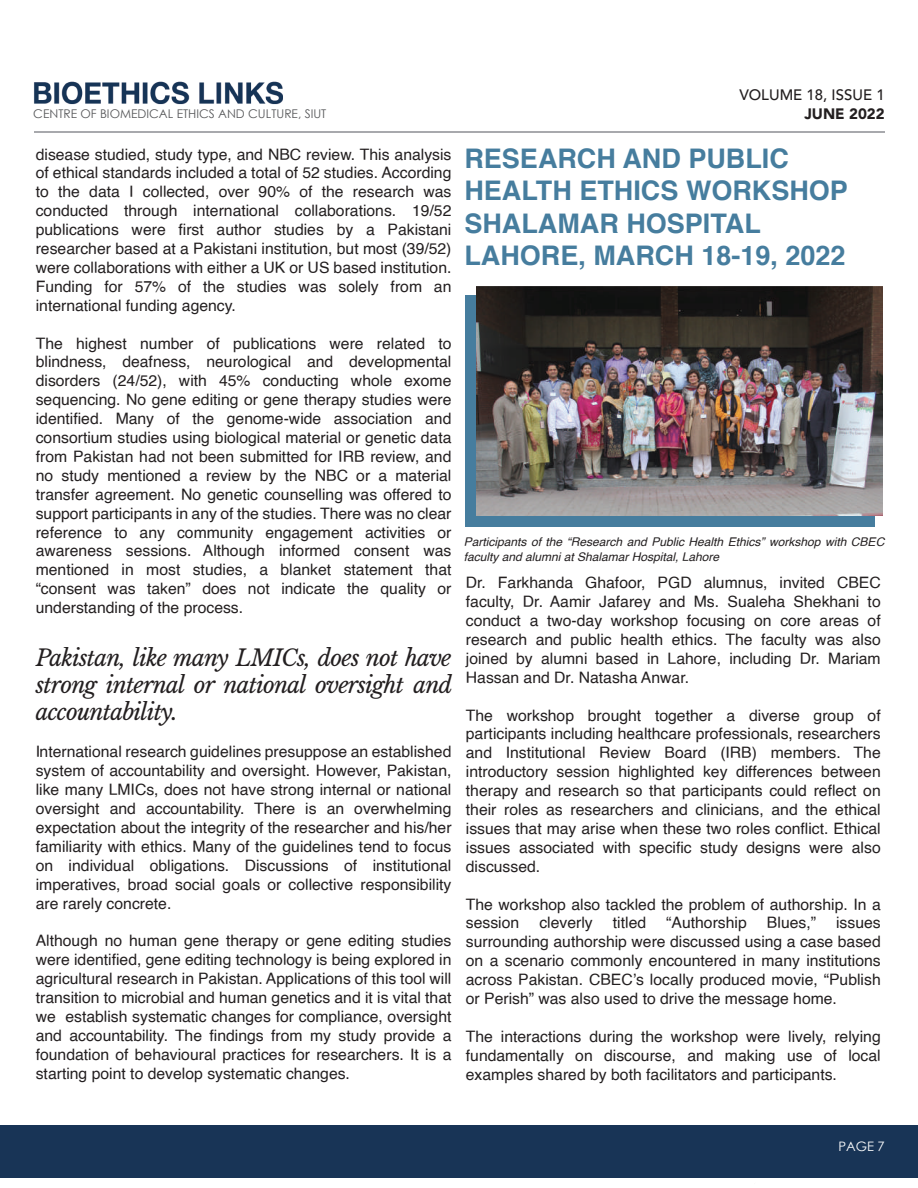
<style>
.page{position:relative;width:918px;height:1188px;background:#fff}
.page>*{position:absolute;margin:0;border:0;box-sizing:border-box;transform-origin:0 0}
.t1{font:700 27px/32.4px "Helvetica";color:#467d9e}
.t2{font:italic 22.5px/27px "Libre Baskerville";letter-spacing:-.035em;color:#231f20;text-align:justify}
.t3{font:15.75px/18.9px "Helvetica";color:#231f20;text-align:justify}
.t4{font:500 15px "Avenir";color:#231f20}
.t5{font:900 15px "Avenir";color:#231f20}
.t6{font:13.05px "Century Gothic";color:#fff}
.t7{font:italic 12px/14.4px "Helvetica";color:#231f20}
.t8{font:12px "Century Gothic";color:#57585a}
</style>
<div class="page">
<div style="left:0;top:1125px;width:918px;height:52px;background:#183456"></div>
<hr style="left:34px;top:131px;width:851px;height:2px;background:#a8a9ad">
<img style="left:34px;top:81px;width:249px;height:24px">
<div style="left:465px;top:296px;width:410px;height:231px;background:#467d9e"></div>
<img style="left:476px;top:286px;width:406px;height:230px">
<p class="t8" style="left:33px;top:109px;width:295px">CENTRE OF BIOMEDICAL ETHICS AND CULTURE, SIUT</p>
<p class="t3" style="left:36px;top:146px;width:417px">disease studied, study type, and NBC review. This analysis of ethical standards included a total of 52 studies. According to the data I collected, over 90% of the research was conducted through international collaborations. 19/52 publications were first author studies by a Pakistani researcher based at a Pakistani institution, but most (39/52) were collaborations with either a UK or US based institution.<br>Funding for 57% of the studies was solely from an international funding agency.</p>
<p class="t3" style="left:36px;top:335px;width:417px">The highest number of publications were related to blindness, deafness, neurological and developmental disorders (24/52), with 45% conducting whole exome sequencing. No gene editing or gene therapy studies were identified. Many of the genome-wide association and consortium studies using biological material or genetic data from Pakistan had not been submitted for IRB review, and no study mentioned a review by the NBC or a material transfer agreement. No genetic counselling was offered to support participants in any of the studies. There was no clear reference to any community engagement activities or awareness sessions. Although informed consent was mentioned in most studies, a blanket statement that “consent was taken” does not indicate the quality or understanding of the process.</p>
<h2 class="t2" style="left:36px;top:644px;width:418px">Pakistan, like many LMICs, does not have strong internal or national oversight and accountability.</h2>
<p class="t3" style="left:36px;top:744px;width:417px">International research guidelines presuppose an established system of accountability and oversight. However, Pakistan, like many LMICs, does not have strong internal or national oversight and accountability. There is an overwhelming expectation about the integrity of the researcher and his/her familiarity with ethics. Many of the guidelines tend to focus on individual obligations. Discussions of institutional imperatives, broad social goals or collective responsibility are rarely concrete.</p>
<p class="t3" style="left:36px;top:933px;width:417px">Although no human gene therapy or gene editing studies were identified, gene editing technology is being explored in agricultural research in Pakistan. Applications of this tool will transition to microbial and human genetics and it is vital that we establish systematic changes for compliance, oversight and accountability. The findings from my study provide a foundation of behavioural practices for researchers. It is a starting point to develop systematic changes.</p>
<p class="t4" style="left:739px;top:89px;width:147px">VOLUME 18, ISSUE 1</p>
<p class="t5" style="left:804px;top:105px;width:82px">JUNE 2022</p>
<h1 class="t1" style="left:464px;top:145px;width:385px">RESEARCH AND PUBLIC<br>HEALTH ETHICS WORKSHOP<br>SHALAMAR HOSPITAL<br>LAHORE, MARCH 18-19, 2022</h1>
<p class="t7" style="left:464px;top:536px;width:422px">Participants of the “Research and Public Health Ethics” workshop with CBEC faculty and alumni at Shalamar Hospital, Lahore</p>
<p class="t3" style="left:466px;top:574px;width:416px">Dr. Farkhanda Ghafoor, PGD alumnus, invited CBEC faculty, Dr. Aamir Jafarey and Ms. Sualeha Shekhani to conduct a two-day workshop focusing on core areas of research and public health ethics. The faculty was also joined by alumni based in Lahore, including Dr. Mariam Hassan and Dr. Natasha Anwar.</p>
<p class="t3" style="left:466px;top:707px;width:416px">The workshop brought together a diverse group of participants including healthcare professionals, researchers and Institutional Review Board (IRB) members. The introductory session highlighted key differences between therapy and research so that participants could reflect on their roles as researchers and clinicians, and the ethical issues that may arise when these two roles conflict. Ethical issues associated with specific study designs were also discussed.</p>
<p class="t3" style="left:466px;top:896px;width:416px">The workshop also tackled the problem of authorship. In a session</p>
<p class="t3" style="left:539px;top:915px;width:55px">cleverly</p>
<p class="t3" style="left:613px;top:915px;width:35px">titled</p>
<p class="t3" style="left:666px;top:915px;width:82px">“Authorship</p>
<p class="t3" style="left:767px;top:915px;width:51px">Blues,”</p>
<p class="t3" style="left:466px;top:915px;width:416px;text-indent:370px">issues surrounding authorship were discussed using a case based on a scenario commonly encountered in many institutions across Pakistan. CBEC’s locally produced movie, “Publish or Perish” was also used to drive the message home.</p>
<p class="t3" style="left:466px;top:1028px;width:416px">The interactions during the workshop were lively, relying fundamentally on discourse, and making use of local examples shared by both facilitators and participants.</p>
<p class="t6" style="left:838px;top:1141px;width:48px">PAGE 7</p>
</div>
